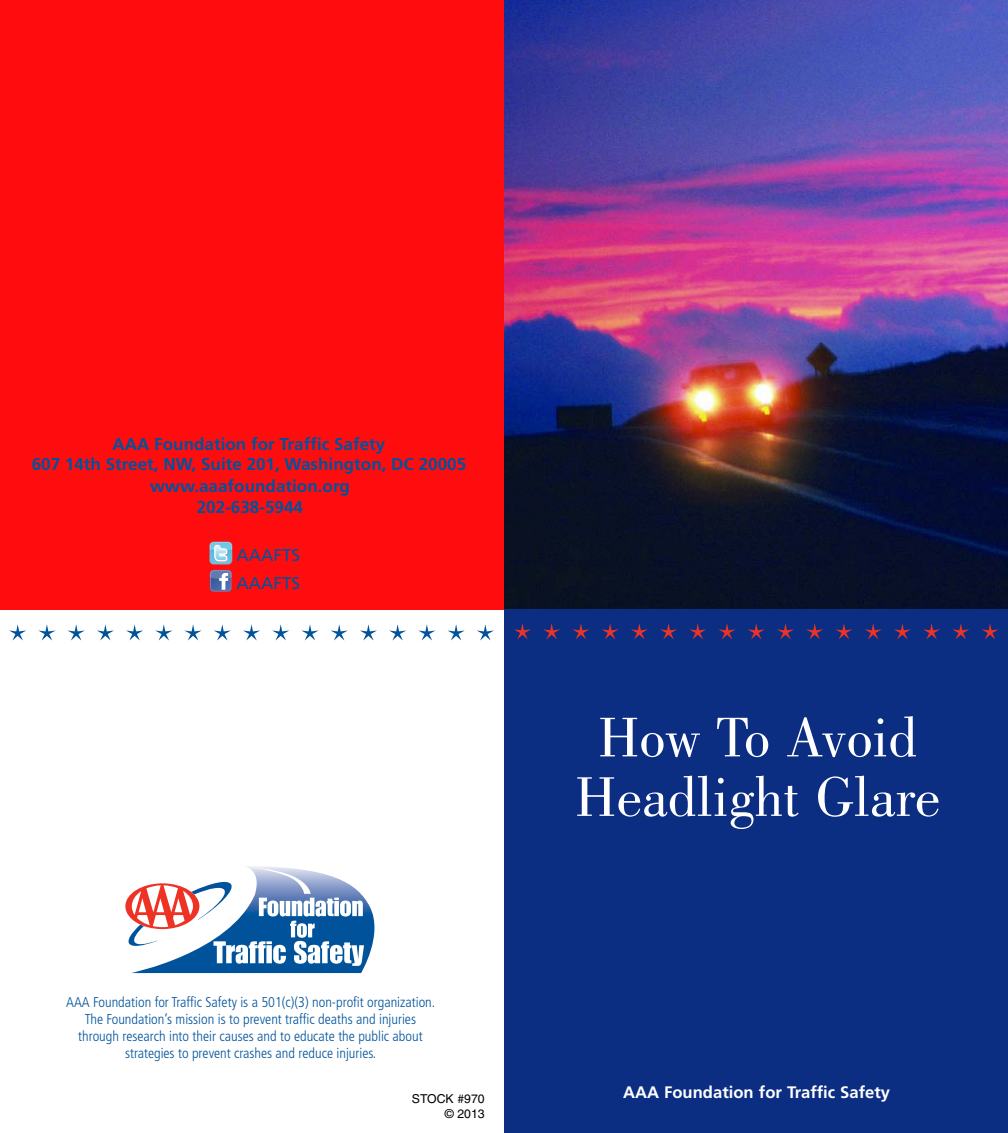
<style>
.page{position:relative;width:1008px;height:1133px;background:#fff}
.page>*{position:absolute;margin:0;border:0;box-sizing:border-box;transform-origin:0 0}
.t1{font:57.75px/59.5px "Bodoni";color:#fff;text-align:center}
.t2{font:700 17.15px/20.5px "Frutiger";color:#00539b;text-align:center}
.t3{font:17.15px/28.5px "Frutiger";color:#00539b}
.t4{font:700 16.62px "Frutiger";color:#fff}
.t5{font:300 condensed 14.17px/17.2px "Frutiger";color:#00539b;text-align:center}
.t6{font:12.25px/14.7px "Helvetica";color:#000;text-align:right}
</style>
<div class="page">
<div style="left:0;top:0;width:504px;height:609px;background:#ff0c0f"></div>
<svg style="left:477px;top:624px;width:17px;height:17px"></svg>
<svg style="left:447px;top:624px;width:17px;height:17px"></svg>
<svg style="left:418px;top:624px;width:17px;height:17px"></svg>
<svg style="left:389px;top:624px;width:17px;height:17px"></svg>
<svg style="left:360px;top:624px;width:17px;height:17px"></svg>
<svg style="left:331px;top:624px;width:17px;height:17px"></svg>
<svg style="left:301px;top:624px;width:17px;height:17px"></svg>
<svg style="left:272px;top:624px;width:17px;height:17px"></svg>
<svg style="left:243px;top:624px;width:17px;height:17px"></svg>
<svg style="left:214px;top:624px;width:17px;height:17px"></svg>
<svg style="left:184px;top:624px;width:17px;height:17px"></svg>
<svg style="left:155px;top:624px;width:17px;height:17px"></svg>
<svg style="left:126px;top:624px;width:17px;height:17px"></svg>
<svg style="left:97px;top:624px;width:17px;height:17px"></svg>
<svg style="left:68px;top:624px;width:17px;height:17px"></svg>
<svg style="left:38px;top:624px;width:17px;height:17px"></svg>
<svg style="left:9px;top:624px;width:17px;height:17px"></svg>
<img style="left:504px;top:0;width:503px;height:609px">
<div style="left:504px;top:609px;width:503px;height:524px;background:#0c2e82"></div>
<svg style="left:981px;top:623px;width:17px;height:16px"></svg>
<svg style="left:952px;top:623px;width:17px;height:16px"></svg>
<svg style="left:923px;top:623px;width:16px;height:16px"></svg>
<svg style="left:894px;top:623px;width:16px;height:16px"></svg>
<svg style="left:865px;top:623px;width:16px;height:16px"></svg>
<svg style="left:835px;top:623px;width:17px;height:16px"></svg>
<svg style="left:806px;top:623px;width:17px;height:16px"></svg>
<svg style="left:777px;top:623px;width:16px;height:16px"></svg>
<svg style="left:748px;top:623px;width:16px;height:16px"></svg>
<svg style="left:718px;top:623px;width:17px;height:16px"></svg>
<svg style="left:689px;top:623px;width:17px;height:16px"></svg>
<svg style="left:660px;top:623px;width:17px;height:16px"></svg>
<svg style="left:631px;top:623px;width:16px;height:16px"></svg>
<svg style="left:602px;top:623px;width:16px;height:16px"></svg>
<svg style="left:572px;top:623px;width:17px;height:16px"></svg>
<svg style="left:543px;top:623px;width:17px;height:16px"></svg>
<svg style="left:514px;top:623px;width:17px;height:16px"></svg>
<svg style="left:125px;top:866px;width:250px;height:107px"></svg>
<svg style="left:209px;top:542px;width:23px;height:22px"></svg>
<svg style="left:210px;top:570px;width:22px;height:22px"></svg>
<p class="t2" style="left:32px;top:435px;width:436px">AAA Foundation for Traffic Safety<br>607 14th Street, NW, Suite 201, Washington, DC 20005</p>
<p class="t2" style="left:150px;top:478px;width:202px">www.aaafoundation.org<br>202-638-5944</p>
<p class="t3" style="left:236px;top:542px;width:65px">AAAFTS<br>AAAFTS</p>
<p class="t5" style="left:66px;top:994px;width:370px">AAA Foundation for Traffic Safety is a 501(c)(3) non-profit organization.<br>The Foundation’s mission is to prevent traffic deaths and injuries through research into their causes and to educate the public about strategies to prevent crashes and reduce injuries.</p>
<p class="t6" style="left:412px;top:1093px;width:74px">STOCK #970 © 2013</p>
<h1 class="t1" style="left:574px;top:713px;width:367px">How To Avoid<br>Headlight Glare</h1>
<p class="t4" style="left:623px;top:1085px;width:268px">AAA Foundation for Traffic Safety</p>
</div>
